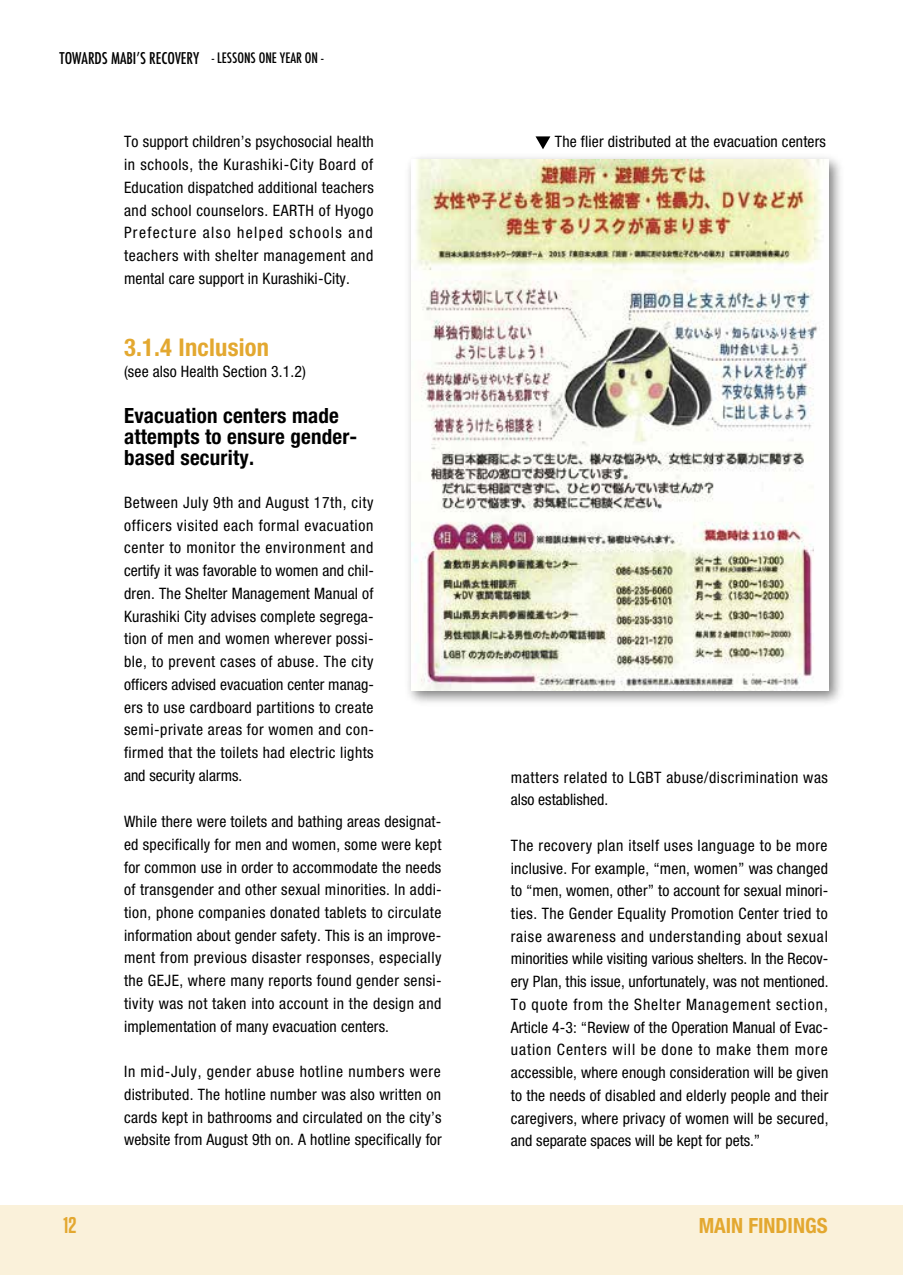
<style>
.page{position:relative;width:903px;height:1275px;background:#fff}
.page>*{position:absolute;margin:0;border:0;box-sizing:border-box;transform-origin:0 0}
.t1{font:700 condensed 24.5px "Helvetica Neue LT";letter-spacing:.01em;color:#e3a830}
.t2{font:600 22.75px "Tungsten";color:#e3a830}
.t3{font:700 condensed 21px/21px "Helvetica Neue LT";letter-spacing:.01em;color:#000}
.t4{font:700 condensed 21px "Helvetica Neue LT";color:#e3a830}
.t5{font:condensed 15.75px/22.8px "Helvetica Neue LT";letter-spacing:.015em;color:#000;text-align:justify}
.t6{font:condensed 15.75px/22.8px "Helvetica Neue LT";letter-spacing:.035em;color:#000}
.t7{font:500 condensed 15.75px "Futura";color:#000}
.t8{font:500 condensed 14px "Futura";color:#000}
</style>
<div class="page">
<div style="left:0;top:1205px;width:903px;height:70px;background:#faf1da"></div>
<svg style="left:535px;top:136px;width:15px;height:13px"></svg>
<img style="left:408px;top:157px;width:432px;height:546px">
<img style="left:411px;top:159px;width:417px;height:531px">
<p class="t7" style="left:60px;top:48px;width:141px">TOWARDS MABIʼS RECOVERY</p>
<p class="t8" style="left:212px;top:49px;width:113px">- LESSONS ONE YEAR ON -</p>
<p class="t5" style="left:124px;top:130px;width:251px">To support children’s psychosocial health</p>
<p class="t5" style="left:555px;top:130px;width:273px">The flier distributed at the evacuation centers</p>
<p class="t5" style="left:124px;top:153px;width:251px">in schools, the Kurashiki-City Board of Education dispatched additional teachers and school counselors. EARTH of Hyogo Prefecture also helped schools and teachers with shelter management and mental care support in Kurashiki-City.</p>
<h1 class="t1" style="left:124px;top:332px;width:147px">3.1.4 Inclusion</h1>
<h2 class="t2" style="left:63px;top:1211px;width:15px">12</h2>
<p class="t5" style="left:124px;top:360px;width:183px">(see also Health Section 3.1.2)</p>
<h3 class="t3" style="left:124px;top:404px;width:235px">Evacuation centers made attempts to ensure gender&shy;based security.</h3>
<p class="t5" style="left:124px;top:491px;width:251px">Between July 9th and August 17th, city officers visited each formal evacuation center to monitor the environment and certify it was favorable to women and chil&shy;dren. The Shelter Management Manual of Kurashiki City advises complete segrega&shy;tion of men and women wherever possi&shy;ble, to prevent cases of abuse. The city officers advised evacuation center manag&shy;ers to use cardboard partitions to create semi-private areas for women and con&shy;firmed that the toilets had electric lights and security alarms.</p>
<p class="t5" style="left:124px;top:810px;width:319px">While there were toilets and bathing areas designat&shy;ed specifically for men and women, some were kept for common use in order to accommodate the needs of transgender and other sexual minorities. In addi&shy;tion, phone companies donated tablets to circulate information about gender safety. This is an improve&shy;ment from previous disaster responses, especially the GEJE, where many reports found gender sensi&shy;tivity was not taken into account in the design and implementation of many evacuation centers.</p>
<p class="t5" style="left:124px;top:1060px;width:319px">In mid-July, gender abuse hotline numbers were distributed. The hotline number was also written on cards kept in bathrooms and circulated on the city’s website from August 9th on. A hotline specifically for</p>
<p class="t6" style="left:511px;top:765px;width:319px">matters related to LGBT abuse/discrimination was also established.</p>
<p class="t5" style="left:511px;top:834px;width:319px">The recovery plan itself uses language to be more inclusive. For example, “men, women” was changed to “men, women, other” to account for sexual minori&shy;ties. The Gender Equality Promotion Center tried to raise awareness and understanding about sexual minorities while visiting various shelters. In the Recov&shy;ery Plan, this issue, unfortunately, was not mentioned.<br>To quote from the Shelter Management section, Article 4-3: “Review of the Operation Manual of Evac&shy;uation Centers will be done to make them more accessible, where enough consideration will be given to the needs of disabled and elderly people and their caregivers, where privacy of women will be secured, and separate spaces will be kept for pets.”</p>
<h3 class="t4" style="left:699px;top:1212px;width:131px">MAIN FINDINGS</h3>
</div>
